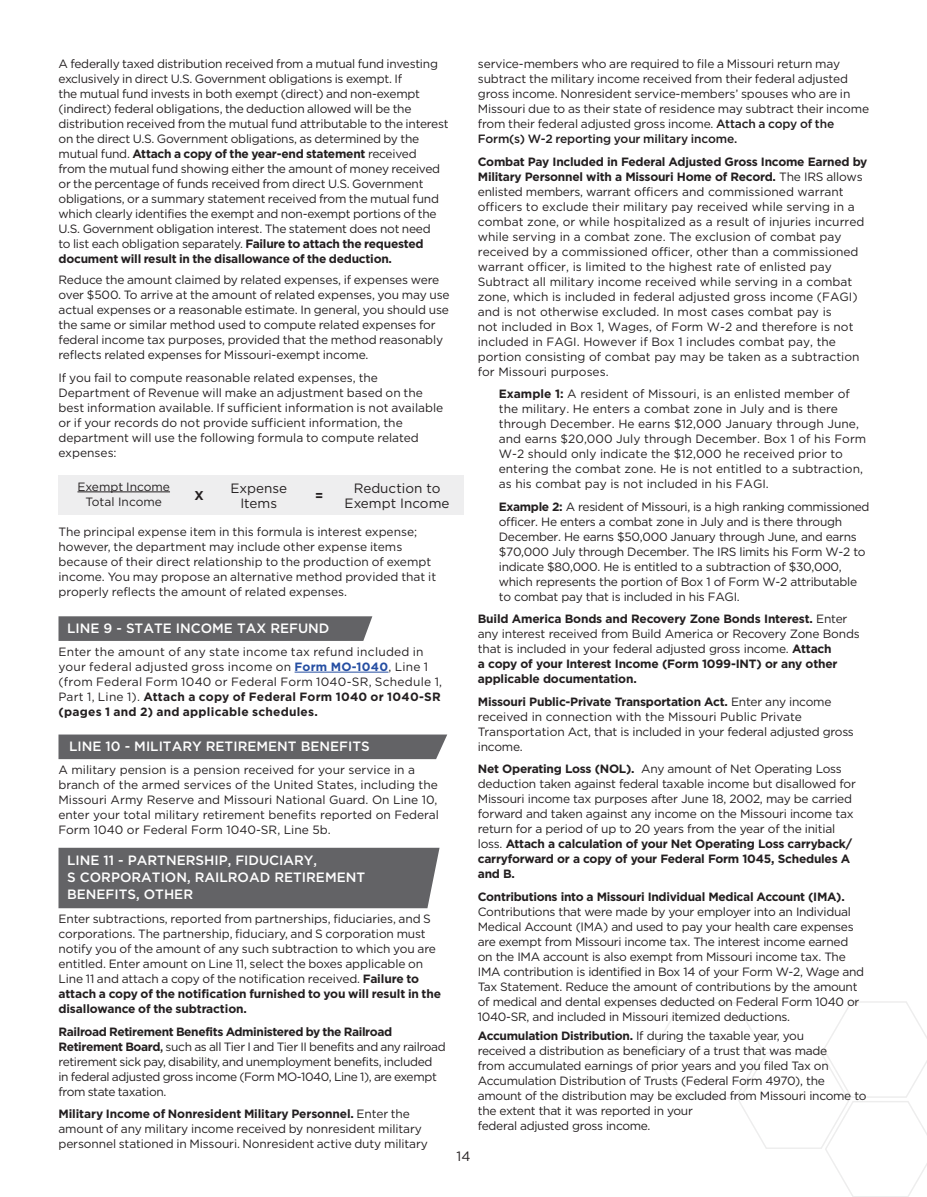
<style>
.page{position:relative;width:927px;height:1197px;background:#fff}
.page>*{position:absolute;margin:0;border:0;box-sizing:border-box;transform-origin:0 0}
.t1{font:500 13.5px/16.8px "Gotham";color:#fff}
.t2{font:13.5px/15px "Gotham";color:#231f20;text-align:center}
.t3{font:700 12.75px "Gotham";color:#231f20}
.BK2_Body{font:12px/15px "Gotham";letter-spacing:-.01em;color:#231f20}
.BK2_Body-2{font:12px/15px "Gotham";letter-spacing:-.03em;color:#231f20}
.BK2_Body-3{font:12px/15px "Gotham";letter-spacing:.02em;color:#231f20}
.BK2_Body-4{font:700 12px/15px "Gotham";letter-spacing:-.015em;color:#231f20}
.s1{font-weight:700}
.s2{font-weight:700;color:#254ea2}
.s3{font-weight:500}
.s4{font-weight:400}
</style>
<div class="page">
<hr style="left:295px;top:672px;width:93px;height:1px;background:#254ea2">
<div style="left:58px;top:475px;width:406px;height:40px;background:#eeeeef"></div>
<hr style="left:77px;top:492px;width:93px;height:1px;background:#231f20">
<svg style="left:58px;top:616px;width:314px;height:25px;background:#67676a"></svg>
<div style="left:58px;top:735px;width:389px;height:24px;background:#636366"></div>
<div style="left:58px;top:848px;width:382px;height:60px;background:#636366"></div>
<svg style="left:653px;top:1001px;width:274px;height:196px"></svg>
<p class="BK2_Body" style="left:58px;top:56px;width:392px">A federally taxed distribution received from a mutual fund investing exclusively in direct U.S. Government obligations is exempt. If<br>the mutual fund invests in both exempt (direct) and non-exempt (indirect) federal obligations, the deduction allowed will be the distribution received from the mutual fund attributable to the interest on the direct U.S. Government obligations, as determined by the mutual fund. <span class="s1">Attach a copy of the year-end statement</span> received<br>from the mutual fund showing either the amount of money received or the percentage of funds received from direct U.S. Government obligations, or a summary statement received from the mutual fund which clearly identifies the exempt and non-exempt portions of the U.S. Government obligation interest. The statement does not need<br>to list each obligation separately. <span class="s1">Failure to attach the requested document will result in the disallowance of the deduction.</span></p>
<p class="BK2_Body" style="left:59px;top:272px;width:393px">Reduce the amount claimed by related expenses, if expenses were over $500. To arrive at the amount of related expenses, you may use actual expenses or a reasonable estimate. In general, you should use the same or similar method used to compute related expenses for federal income tax purposes, provided that the method reasonably reflects related expenses for Missouri-exempt income.</p>
<p class="BK2_Body" style="left:58px;top:370px;width:386px">If you fail to compute reasonable related expenses, the Department of Revenue will make an adjustment based on the best information available. If sufficient information is not available or if your records do not provide sufficient information, the department will use the following formula to compute related expenses:</p>
<p class="BK2_Body" style="left:77px;top:479px;width:94px">Exempt Income</p>
<p class="BK2_Body" style="left:86px;top:494px;width:78px">Total Income</p>
<p class="t3" style="left:194px;top:487px;width:11px">X</p>
<p class="t2" style="left:230px;top:480px;width:58px">Expense<br>Items</p>
<p class="t3" style="left:315px;top:487px;width:10px">=</p>
<p class="t2" style="left:345px;top:480px;width:106px">Reduction to<br>Exempt Income</p>
<p class="BK2_Body" style="left:58px;top:524px;width:379px">The principal expense item in this formula is interest expense; however, the department may include other expense items because of their direct relationship to the production of exempt income. You may propose an alternative method provided that it properly reflects the amount of related expenses.</p>
<p class="t1" style="left:67px;top:620px;width:264px">LINE 9 - STATE INCOME TAX REFUND</p>
<p class="BK2_Body-3" style="left:58px;top:644px;width:385px">Enter the amount of any state income tax refund included in your federal adjusted gross income on <span class="s2">Form MO-1040</span>, Line 1 (from Federal Form 1040 or Federal Form 1040-SR, Schedule 1, Part 1, Line 1). <span class="s1">Attach a copy of Federal Form 1040 or 1040-SR (pages 1 and 2) and applicable schedules.</span></p>
<p class="t1" style="left:69px;top:738px;width:302px">LINE 10 - MILITARY RETIREMENT BENEFITS</p>
<p class="BK2_Body" style="left:58px;top:762px;width:382px">A military pension is a pension received for your service in a branch of the armed services of the United States, including the Missouri Army Reserve and Missouri National Guard. On Line 10, enter your total military retirement benefits reported on Federal</p>
<p class="BK2_Body" style="left:58px;top:822px;width:274px">Form 1040 or Federal Form 1040-SR, Line 5b.</p>
<p class="t1" style="left:67px;top:852px;width:300px">LINE 11 - PARTNERSHIP, FIDUCIARY,<br>S CORPORATION, RAILROAD RETIREMENT<br>BENEFITS, OTHER</p>
<p class="BK2_Body" style="left:58px;top:911px;width:384px">Enter subtractions, reported from partnerships, fiduciaries, and S corporations. The partnership, fiduciary, and S corporation must notify you of the amount of any such subtraction to which you are entitled. Enter amount on Line 11, select the boxes applicable on Line 11 and attach a copy of the notification received. <span class="s1">Failure to attach a copy of the notification furnished to you will result in the disallowance of the subtraction.</span></p>
<p class="BK2_Body-2" style="left:58px;top:1024px;width:389px"><span class="s1">Railroad Retirement Benefits Administered by the Railroad Retirement Board</span><span class="s3">,</span> such as all Tier I and Tier II benefits and any railroad retirement sick pay, disability, and unemployment benefits, included<br>in federal adjusted gross income (Form MO-1040, Line 1), are exempt from state taxation.</p>
<p class="BK2_Body" style="left:58px;top:1106px;width:371px"><span class="s1">Military Income of Nonresident Military Personnel.</span> Enter the amount of any military income received by nonresident military personnel stationed in Missouri. Nonresident active duty military</p>
<p class="t2" style="left:457px;top:1148px;width:15px">14</p>
<p class="BK2_Body" style="left:478px;top:56px;width:393px">service-members who are required to file a Missouri return may subtract the military income received from their federal adjusted gross income. Nonresident service-members’ spouses who are in Missouri due to as their state of residence may subtract their income from their federal adjusted gross income. <span class="s3">Attach a copy of the Form(s) W-2 reporting your military income.</span></p>
<p class="BK2_Body" style="left:478px;top:154px;width:391px"><span class="s1">Combat Pay Included in Federal Adjusted Gross Income Earned by Military Personnel with a Missouri Home of Record.</span> The IRS allows enlisted members, warrant officers and commissioned warrant officers to exclude their military pay received while serving in a combat zone, or while hospitalized as a result of injuries incurred while serving in a combat zone. The exclusion of combat pay received by a commissioned officer, other than a commissioned warrant officer, is limited to the highest rate of enlisted pay Subtract all military income received while serving in a combat zone, which is included in federal adjusted gross income (FAGI) and is not otherwise excluded. In most cases combat pay is<br>not included in Box 1, Wages, of Form W-2 and therefore is not included in FAGI. However if Box 1 includes combat pay, the portion consisting of combat pay may be taken as a subtraction for Missouri purposes.</p>
<p class="BK2_Body" style="left:499px;top:386px;width:369px"><span class="s1">Example 1:</span> A resident of Missouri, is an enlisted member of the military. He enters a combat zone in July and is there through December. He earns $12,000 January through June, and earns $20,000 July through December. Box 1 of his Form W-2 should only indicate the $12,000 he received prior to entering the combat zone. He is not entitled to a subtraction, as his combat pay is not included in his FAGI.</p>
<p class="BK2_Body" style="left:499px;top:499px;width:372px"><span class="s1">Example 2:</span> A resident of Missouri, is a high ranking commissioned officer. He enters a combat zone in July and is there through December. He earns $50,000 January through June, and earns $70,000 July through December. The IRS limits his Form W-2 to indicate $80,000. He is entitled to a subtraction of $30,000, which represents the portion of Box 1 of Form W-2 attributable to combat pay that is included in his FAGI.</p>
<p class="BK2_Body-4" style="left:478px;top:611px;width:384px">Build America Bonds and Recovery Zone Bonds Interest. <span class="s4">Enter any interest received from Build America or Recovery Zone Bonds that is included in your federal adjusted gross income.</span> Attach<br>a copy of your Interest Income (Form 1099-INT) or any other applicable documentation.</p>
<p class="BK2_Body" style="left:478px;top:694px;width:378px"><span class="s1">Missouri Public-Private Transportation Act.</span> Enter any income received in connection with the Missouri Public Private Transportation Act, that is included in your federal adjusted gross income.</p>
<p class="BK2_Body" style="left:478px;top:761px;width:380px"><span class="s1">Net Operating Loss (NOL).</span> Any amount of Net Operating Loss deduction taken against federal taxable income but disallowed for Missouri income tax purposes after June 18, 2002, may be carried forward and taken against any income on the Missouri income tax return for a period of up to 20 years from the year of the initial loss. <span class="s1">Attach a calculation of your Net Operating Loss carryback/ carryforward or a copy of your Federal Form 1045, Schedules A and B.</span></p>
<p class="BK2_Body" style="left:478px;top:889px;width:388px"><span class="s1">Contributions into a Missouri Individual Medical Account (IMA).<br></span>Contributions that were made by your employer into an Individual Medical Account (IMA) and used to pay your health care expenses are exempt from Missouri income tax. The interest income earned on the IMA account is also exempt from Missouri income tax. The IMA contribution is identified in Box 14 of your Form W-2, Wage and Tax Statement. Reduce the amount of contributions by the amount of medical and dental expenses deducted on Federal Form 1040 or 1040-SR, and included in Missouri itemized deductions.</p>
<p class="BK2_Body" style="left:478px;top:1028px;width:390px"><span class="s1">Accumulation Distribution.</span> If during the taxable year, you<br>received a distribution as beneficiary of a trust that was made<br>from accumulated earnings of prior years and you filed Tax on Accumulation Distribution of Trusts (Federal Form 4970), the amount of the distribution may be excluded from Missouri income to the extent that it was reported in your<br>federal adjusted gross income.</p>
</div>
